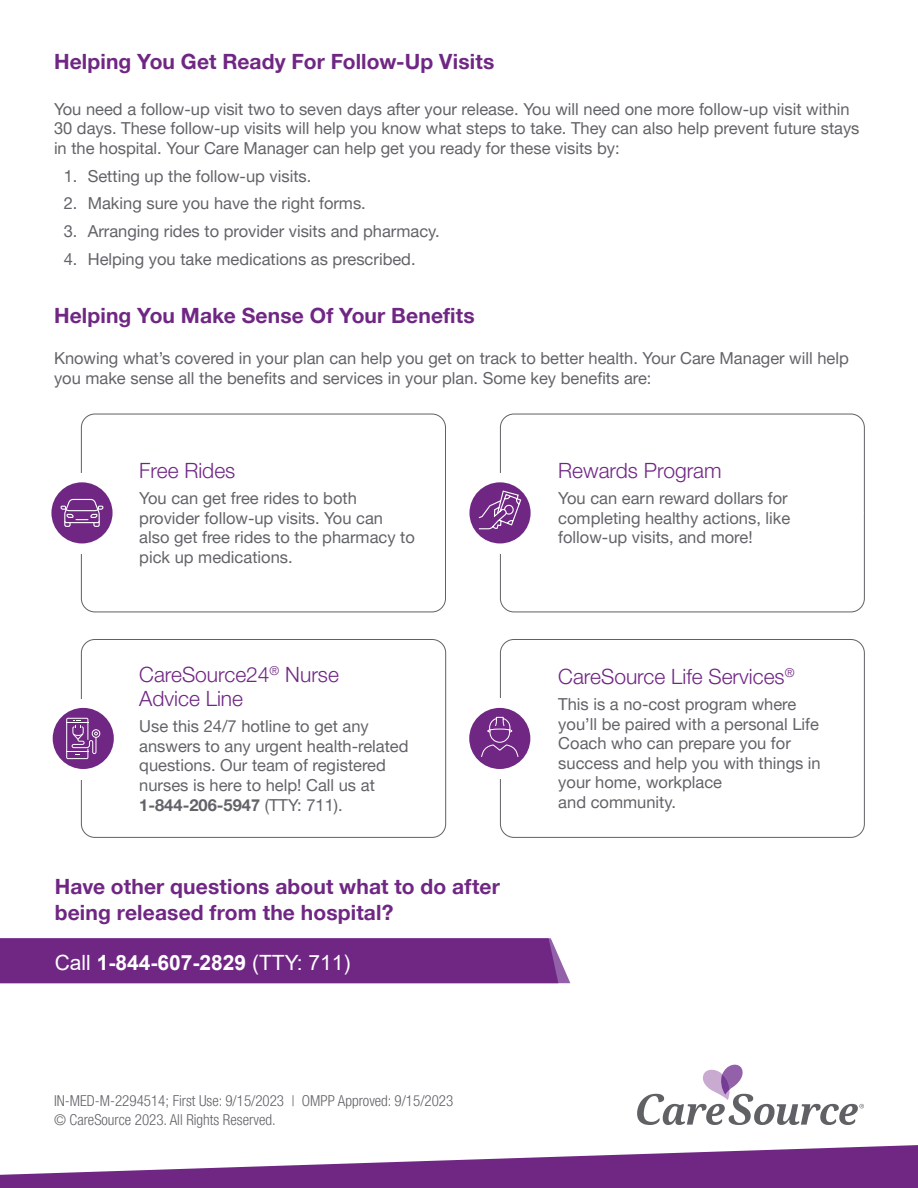
<style>
.page{position:relative;width:918px;height:1188px;background:#fff}
.page>*{position:absolute;margin:0;border:0;box-sizing:border-box;transform-origin:0 0}
.t1{font:700 21px/25.5px "Helvetica Neue LT Pro";letter-spacing:.005em;color:#702784}
.t2{font:300 21px/24px "Helvetica Neue LT Pro";color:#702784}
.t3{font:700 21px "Arial";color:#fff}
.t4{font:16.5px/19.5px "Helvetica Neue LT Pro";color:#626368}
.t5{font:300 condensed 15px "Helvetica Neue LT Pro";color:#626368}
.s1{font-weight:700}
.s2{font-family:"Arial";font-weight:700}
.s3{font-weight:400}
.s4{font-weight:400;color:#702784}
</style>
<div class="page">
<div style="left:81px;top:414px;width:365px;height:198px;border:1px solid #606165;border-radius:14px"></div>
<div style="left:54px;top:473px;width:49px;height:81px;background:#fff"></div>
<div style="left:500px;top:414px;width:365px;height:198px;border:1px solid #606165;border-radius:14px"></div>
<div style="left:472px;top:473px;width:49px;height:81px;background:#fff"></div>
<div style="left:81px;top:639px;width:365px;height:199px;border:1px solid #606165;border-radius:14px"></div>
<div style="left:54px;top:699px;width:49px;height:81px;background:#fff"></div>
<div style="left:500px;top:639px;width:365px;height:199px;border:1px solid #606165;border-radius:14px"></div>
<div style="left:472px;top:698px;width:49px;height:81px;background:#fff"></div>
<hr style="left:500px;top:513px;width:364px;height:1px;background:#fff">
<div style="left:51px;top:482px;width:62px;height:61px;background:#702784;border-radius:50%"></div>
<div style="left:469px;top:482px;width:62px;height:61px;background:#702784;border-radius:50%"></div>
<div style="left:53px;top:708px;width:61px;height:61px;background:#702784;border-radius:50%"></div>
<div style="left:469px;top:708px;width:61px;height:61px;background:#702784;border-radius:50%"></div>
<svg style="left:60px;top:498px;width:44px;height:29px"></svg>
<svg style="left:478px;top:413px;width:44px;height:117px"></svg>
<div style="left:0;top:938px;width:570px;height:45px;background:#702784"></div>
<svg style="left:0;top:1145px;width:918px;height:43px"></svg>
<svg style="left:637px;top:1064px;width:227px;height:61px"></svg>
<svg style="left:481px;top:716px;width:38px;height:41px"></svg>
<svg style="left:66px;top:718px;width:34px;height:41px"></svg>
<h3 class="t1" style="left:54px;top:48px;width:442px">Helping You Get Ready For Follow-Up Visits</h3>
<p class="t4" style="left:54px;top:99px;width:807px">You need a follow-up visit two to seven days after your release. You will need one more follow-up visit within<br>30 days. These follow-up visits will help you know what steps to take. They can also help prevent future stays in the hospital. Your Care Manager can help get you ready for these visits by:</p>
<p class="t4" style="left:64px;top:165px;width:249px">1. Setting up the follow-up visits.</p>
<p class="t4" style="left:64px;top:193px;width:304px">2. Making sure you have the right forms.</p>
<p class="t4" style="left:64px;top:221px;width:378px">3. Arranging rides to provider visits and pharmacy.</p>
<p class="t4" style="left:64px;top:249px;width:353px">4. Helping you take medications as prescribed.</p>
<h3 class="t1" style="left:54px;top:303px;width:422px">Helping You Make Sense Of Your Benefits</h3>
<p class="t4" style="left:54px;top:348px;width:796px">Knowing what’s covered in your plan can help you get on track to better health. Your Care Manager will help you make sense all the benefits and services in your plan. Some key benefits are:</p>
<p class="t2" style="left:139px;top:458px;width:98px">Free Rides</p>
<p class="t4" style="left:139px;top:488px;width:277px">You can get free rides to both provider follow-up visits. You can also get free rides to the pharmacy to pick up medications.</p>
<p class="t2" style="left:139px;top:662px;width:201px">CareSource24<sup>®</sup> Nurse<br>Advice Line</p>
<p class="t4" style="left:139px;top:716px;width:271px">Use this 24/7 hotline to get any answers to any urgent health-related questions. Our team of registered nurses is here to help! Call us at<br><span class="s1">1-844-206-594</span><span class="s2">7</span> (TTY: 711).</p>
<p class="t1" style="left:55px;top:874px;width:447px">Have other questions about what to do after being released from the hospital?</p>
<p class="t3" style="left:55px;top:947px;width:303px"><span class="s3">Call</span> 1-844-607-2829 <span class="s3">(TTY: 711)</span><span class="s4">.</span></p>
<p class="t5" style="left:54px;top:1092px;width:242px">IN-MED-M-2294514; First Use: 9/15/2023 |</p>
<p class="t5" style="left:302px;top:1092px;width:153px">OMPP Approved: 9/15/2023</p>
<p class="t5" style="left:54px;top:1111px;width:223px">© CareSource 2023. All Rights Reserved.</p>
<h4 class="t2" style="left:558px;top:458px;width:165px">Rewards Program</h4>
<p class="t4" style="left:558px;top:488px;width:233px">You can earn reward dollars for completing healthy actions, like follow-up visits, and more!</p>
<h4 class="t2" style="left:558px;top:664px;width:238px">CareSource Life Services<sup>®</sup></h4>
<p class="t4" style="left:558px;top:694px;width:264px">This is a no-cost program where you’ll be paired with a personal Life<br>Coach who can prepare you for success and help you with things in your home, workplace<br>and community.</p>
</div>
